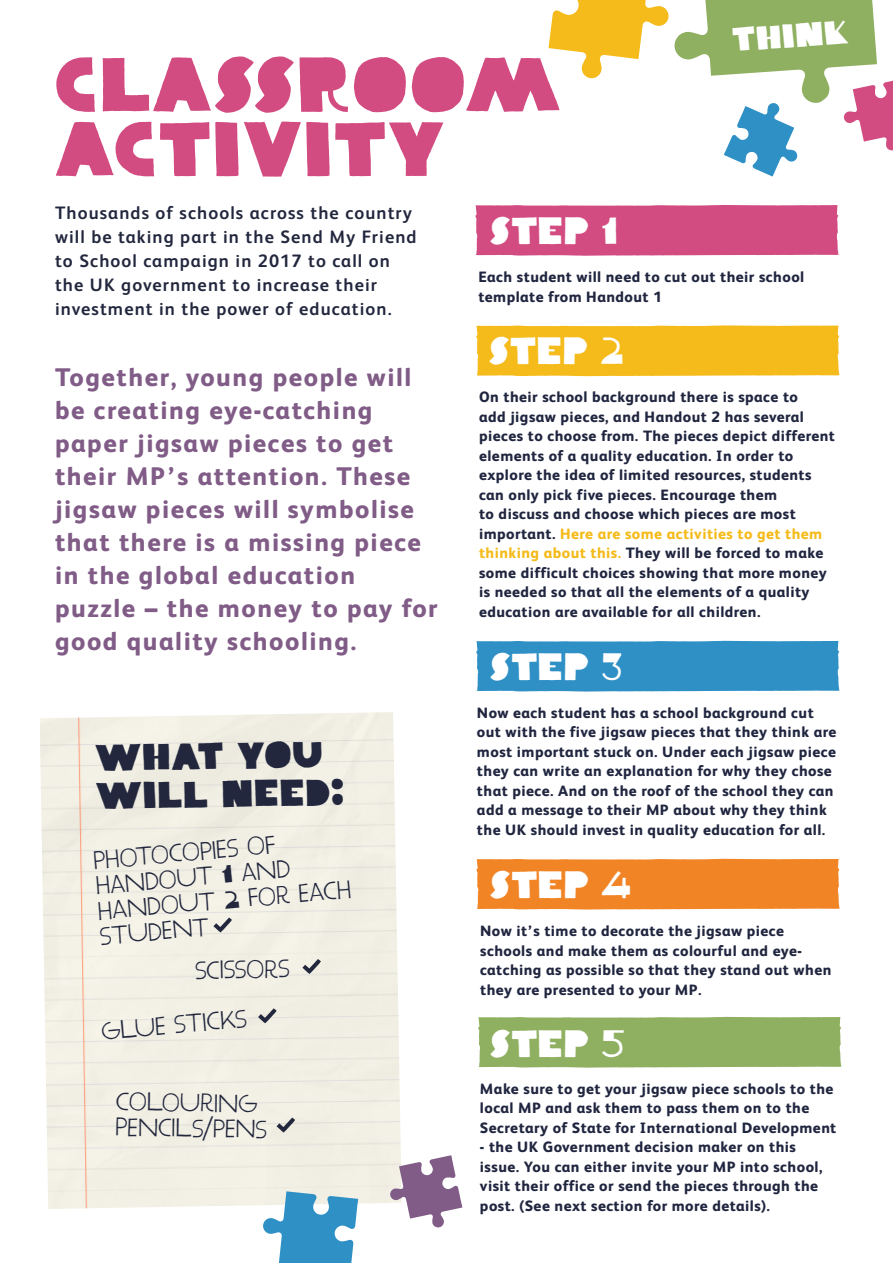
<style>
.page{position:relative;width:893px;height:1263px;background:#fff}
.page>*{position:absolute;margin:0;border:0;box-sizing:border-box;transform-origin:0 0}
.t1{font:76.5px/64.5px "YWFT Clairemy";color:#d34c81}
.t2{font:37.95px "YWFT Clairemy";letter-spacing:-.01em;color:#fff}
.t3{font:37.2px/38.1px "YWFT Clairemy";color:#22273e}
.t4{font:33.15px "YWFT Clairemy";color:#fff}
.t5{font:800 25.5px/33px "FS Albert";letter-spacing:.06em;color:#805c87}
.t6{font:24.9px/25.3px "YWFT Clairemy";color:#22273e}
.t7{font:700 18px/24px "FS Albert";letter-spacing:.06em;color:#22273e}
.t8{font:800 15px/19.5px "FS Albert";letter-spacing:.03em;color:#212640}
.s1{color:#f5bb1a}
</style>
<div class="page">
<svg style="left:674px;top:0;width:219px;height:177px"></svg>
<img style="left:40px;top:712px;width:361px;height:497px">
<div style="left:475px;top:205px;width:364px;height:51px;background:#d34c81"></div>
<div style="left:476px;top:325px;width:364px;height:51px;background:#f5bb1a"></div>
<div style="left:476px;top:641px;width:364px;height:51px;background:#2f90c6"></div>
<div style="left:476px;top:859px;width:364px;height:50px;background:#f18425"></div>
<div style="left:478px;top:1017px;width:364px;height:51px;background:#8fb061"></div>
<svg style="left:213px;top:917px;width:19px;height:15px"></svg>
<svg style="left:302px;top:959px;width:19px;height:15px"></svg>
<svg style="left:258px;top:1008px;width:19px;height:15px"></svg>
<svg style="left:277px;top:1117px;width:18px;height:15px"></svg>
<svg style="left:549px;top:0;width:119px;height:79px"></svg>
<svg style="left:390px;top:1155px;width:72px;height:73px"></svg>
<svg style="left:263px;top:1191px;width:95px;height:72px"></svg>
<h1 class="t1" style="left:54px;top:49px;width:509px">CLASSROOM<br>ACTIVITY</h1>
<h3 class="t4" style="left:731px;top:16px;width:118px;rotate:-4deg">THINK</h3>
<p class="t7" style="left:55px;top:200px;width:363px">Thousands of schools across the country will be taking part in the Send My Friend to School campaign in 2017 to call on the UK government to increase their investment in the power of education.</p>
<p class="t5" style="left:55px;top:359px;width:384px">Together, young people will be creating eye-catching paper jigsaw pieces to get their MP’s attention. These jigsaw pieces will symbolise that there is a missing piece in the global education puzzle – the money to pay for good quality schooling.</p>
<h3 class="t3" style="left:94px;top:737px;width:251px;rotate:-1deg">WHAT YOU<br>WILL NEED:</h3>
<h3 class="t6" style="left:92px;top:846px;width:256px;rotate:-5deg">photocopies of handout 1 and handout 2 for each student</h3>
<h3 class="t6" style="left:195px;top:956px;width:96px;rotate:-1deg">scissors</h3>
<h3 class="t6" style="left:100px;top:1017px;width:148px;rotate:-5deg">glue sticks</h3>
<h3 class="t6" style="left:116px;top:1087px;width:153px;rotate:1deg">colouring pencils/pens</h3>
<h2 class="t2" style="left:489px;top:203px;width:130px">STEP 1</h2>
<p class="t8" style="left:478px;top:266px;width:327px">Each student will need to cut out their school template from Handout 1</p>
<h2 class="t2" style="left:488px;top:324px;width:137px">STEP 2</h2>
<p class="t8" style="left:479px;top:387px;width:357px">On their school background there is space to<br>add jigsaw pieces, and Handout 2 has several pieces to choose from. The pieces depict different elements of a quality education. In order to explore the idea of limited resources, students can only pick five pieces. Encourage them<br>to discuss and choose which pieces are most important. <span class="s1">Here are some activities to get them thinking about this.</span> They will be forced to make some difficult choices showing that more money is needed so that all the elements of a quality education are available for all children.</p>
<h2 class="t2" style="left:489px;top:640px;width:135px">STEP 3</h2>
<p class="t8" style="left:477px;top:702px;width:361px">Now each student has a school background cut out with the five jigsaw pieces that they think are most important stuck on. Under each jigsaw piece they can write an explanation for why they chose that piece. And on the roof of the school they can add a message to their MP about why they think the UK should invest in quality education for all.</p>
<h2 class="t2" style="left:489px;top:858px;width:143px">STEP 4</h2>
<p class="t8" style="left:480px;top:920px;width:353px">Now it’s time to decorate the jigsaw piece schools and make them as colourful and eye&shy;catching as possible so that they stand out when they are presented to your MP.</p>
<h2 class="t2" style="left:489px;top:1016px;width:136px">STEP 5</h2>
<p class="t8" style="left:480px;top:1078px;width:358px">Make sure to get your jigsaw piece schools to the local MP and ask them to pass them on to the<br>Secretary of State for International Development</p>
<p class="t8" style="left:480px;top:1137px;width:344px">- the UK Government decision maker on this issue. You can either invite your MP into school, visit their office or send the pieces through the post. (See next section for more details).</p>
</div>
